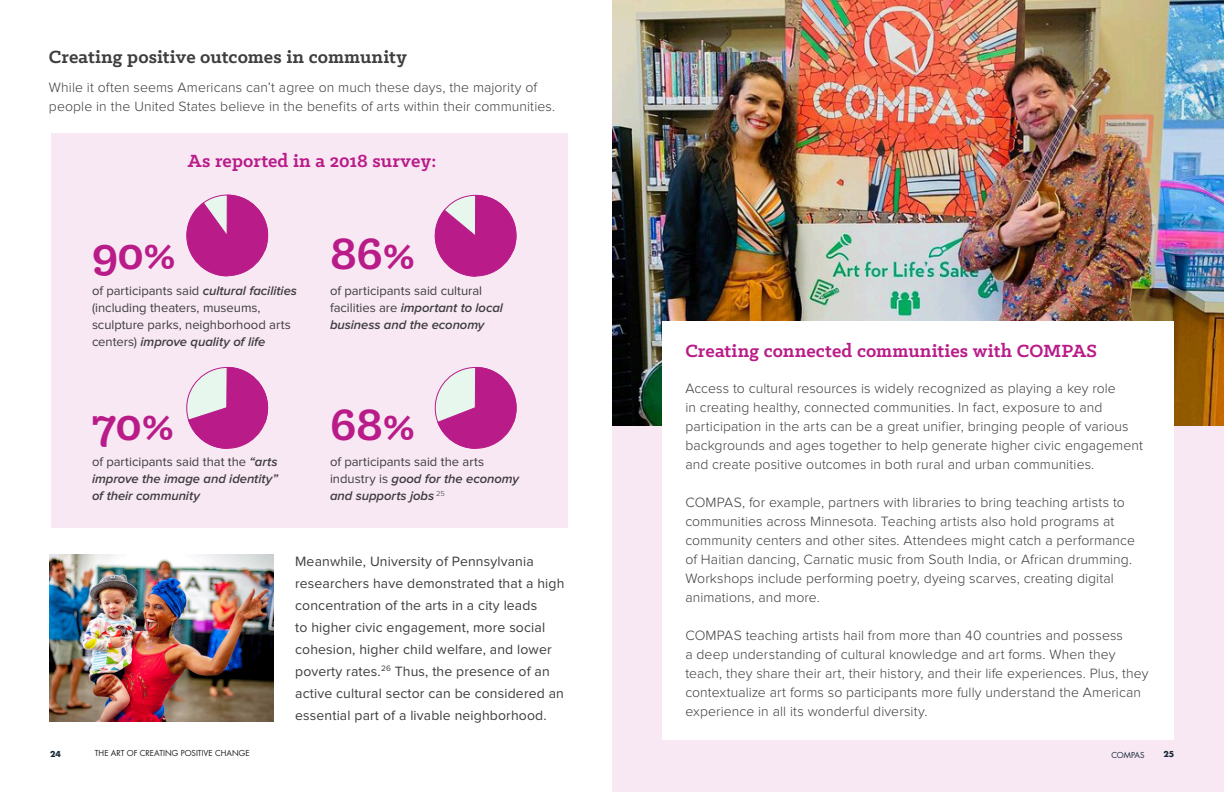
<style>
.page{position:relative;width:1224px;height:792px;background:#fff}
.page>*{position:absolute;margin:0;border:0;box-sizing:border-box;transform-origin:0 0}
.t1{font:700 50px "Klinic Slab";letter-spacing:-.01em;color:#b91c89}
.t2{font:700 20px "Klinic Slab";letter-spacing:.01em;color:#b91c89}
.t3{font:700 20px "Klinic Slab";letter-spacing:.005em;color:#3e3d3f}
.t4{font:300 14px/19px "Proxima Nova";letter-spacing:.005em;color:#3e3d3f}
.INTRO{font:14px/22px "Proxima Nova";letter-spacing:.01em;color:#3e3d3f}
.Body_Copy{font:13px/17px "Proxima Nova";color:#3e3d3f}
.Body_Copy-2{font:italic 600 13px/17px "Proxima Nova";letter-spacing:-.005em;color:#3e3d3f;text-align:justify}
.t5{font:8px "Futura Std";color:#231f20}
.Folio{font:8px "Futura Std";letter-spacing:-.01em;color:#172938}
.Folio-2{font:700 8px "Futura";color:#172938}
.s1{font-weight:600;font-style:italic}
.s2{font-weight:400;font-style:normal}
</style>
<div class="page">
<div style="left:613px;top:363px;width:611px;height:429px;background:#f8e8f3"></div>
<img style="left:613px;top:0;width:611px;height:426px">
<div style="left:662px;top:321px;width:512px;height:418px;background:#fff"></div>
<div style="left:52px;top:134px;width:516px;height:394px;background:#f8e8f3"></div>
<img style="left:49px;top:555px;width:225px;height:166px">
<svg style="left:434px;top:133px;width:83px;height:316px"></svg>
<img style="left:186px;top:133px;width:83px;height:553px">
<p class="t3" style="left:49px;top:44px;width:359px">Creating positive outcomes in community</p>
<p class="t4" style="left:49px;top:78px;width:508px">While it often seems Americans can’t agree on much these days, the majority of people in the United States believe in the benefits of arts within their communities.</p>
<p class="t2" style="left:188px;top:147px;width:250px">As reported in a 2018 survey:</p>
<p class="t1" style="left:92px;top:221px;width:86px">90%</p>
<p class="Body_Copy" style="left:92px;top:283px;width:206px">of participants said <span class="s1">cultural facilities </span>(including theaters, museums, sculpture parks, neighborhood arts centers) <span class="s1">improve quality of life</span></p>
<p class="t1" style="left:92px;top:392px;width:84px">70%</p>
<p class="Body_Copy-2" style="left:92px;top:454px;width:188px"><span class="s2">of participants said that the</span> “arts improve the image and identity” of their community</p>
<p class="t1" style="left:330px;top:221px;width:87px">86%</p>
<p class="Body_Copy" style="left:330px;top:283px;width:175px">of participants said cultural facilities are <span class="s1">important to local business and the economy</span></p>
<p class="t1" style="left:330px;top:392px;width:87px">68%</p>
<p class="Body_Copy" style="left:330px;top:454px;width:190px">of participants said the arts industry is <span class="s1">good for the economy and supports jobs</span> <sup>25</sup></p>
<p class="Folio-2" style="left:50px;top:748px;width:13px">24</p>
<p class="t5" style="left:95px;top:748px;width:156px">THE ART OF CREATING POSITIVE CHANGE</p>
<p class="INTRO" style="left:295px;top:551px;width:271px">Meanwhile, University of Pennsylvania researchers have demonstrated that a high concentration of the arts in a city leads<br>to higher civic engagement, more social cohesion, higher child welfare, and lower poverty rates.<sup>26</sup> Thus, the presence of an active cultural sector can be considered an essential part of a livable neighborhood.</p>
<p class="t2" style="left:685px;top:338px;width:413px">Creating connected communities with COMPAS</p>
<p class="t4" style="left:685px;top:380px;width:459px">Access to cultural resources is widely recognized as playing a key role<br>in creating healthy, connected communities. In fact, exposure to and participation in the arts can be a great unifier, bringing people of various backgrounds and ages together to help generate higher civic engagement and create positive outcomes in both rural and urban communities.</p>
<p class="t4" style="left:685px;top:494px;width:451px">COMPAS, for example, partners with libraries to bring teaching artists to communities across Minnesota. Teaching artists also hold programs at community centers and other sites. Attendees might catch a performance of Haitian dancing, Carnatic music from South India, or African drumming.<br>Workshops include performing poetry, dyeing scarves, creating digital animations, and more.</p>
<p class="t4" style="left:685px;top:627px;width:465px">COMPAS teaching artists hail from more than 40 countries and possess<br>a deep understanding of cultural knowledge and art forms. When they teach, they share their art, their history, and their life experiences. Plus, they contextualize art forms so participants more fully understand the American experience in all its wonderful diversity.</p>
<p class="Folio" style="left:1111px;top:750px;width:35px">COMPAS</p>
<p class="Folio-2" style="left:1163px;top:748px;width:12px">25</p>
</div>
